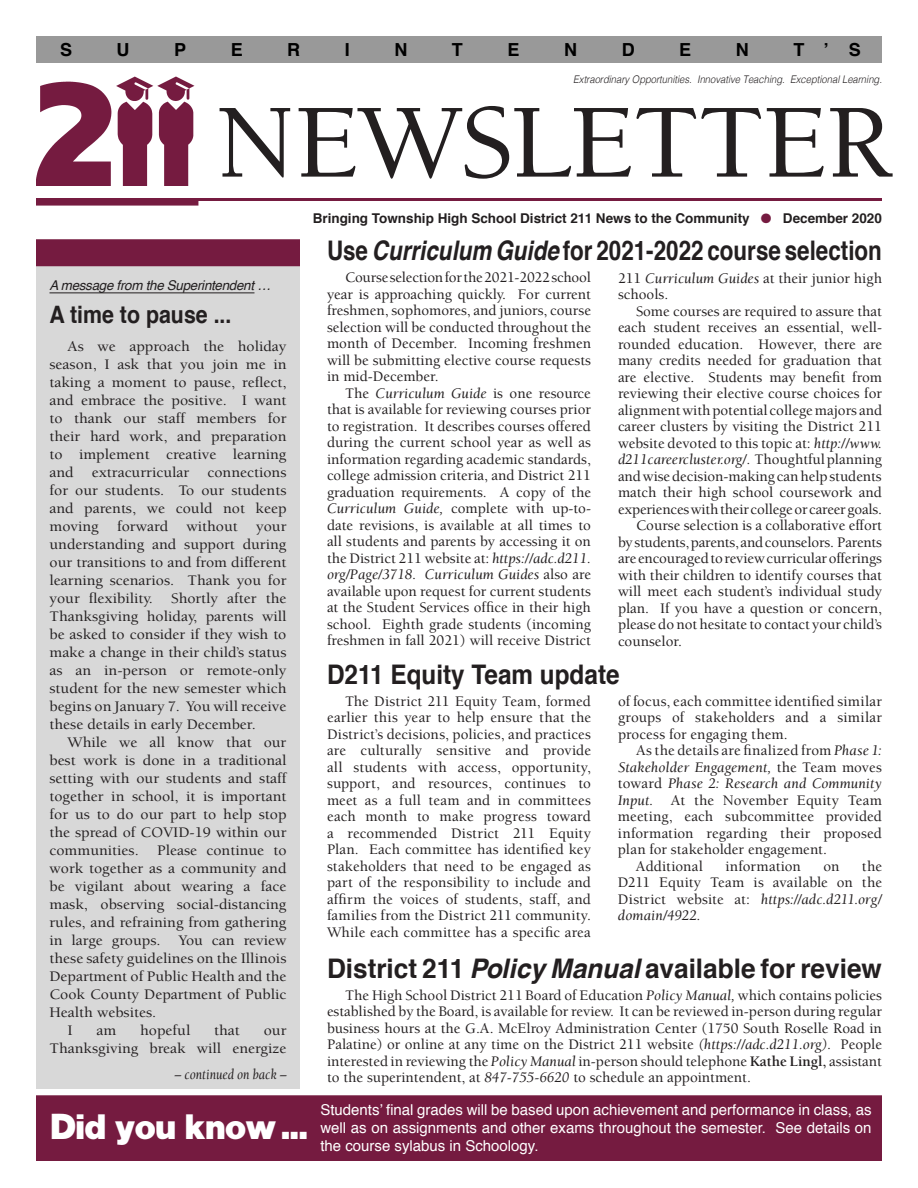
<style>
.page{position:relative;width:918px;height:1188px;background:#fff}
.page>*{position:absolute;margin:0;border:0;box-sizing:border-box;transform-origin:0 0}
.t1{font:500 108px "Berkeley";letter-spacing:-.01em;color:#231f20}
.t2{font:36px "Alpist";letter-spacing:-.03em;color:#fff}
.t3{font:700 27px "Helvetica";color:#231f20;scale:.83 1}
.t4{font:700 27px "Helvetica";color:#231f20}
.t5{font:700 27px "Helvetica";color:#231f20;scale:.9 1}
.t6{font:700 24px "Helvetica";color:#231f20;scale:.89 1}
.t7{font:700 18px "Helvetica";color:#000}
.t8{font:500 15px/16.5px "Berkeley";color:#231f20;text-align:justify}
.t9{font:500 15px/18px "Berkeley";color:#231f20;text-align:justify;scale:1.05 1}
.t10{font:15px/18px "Helvetica";color:#fff;text-align:justify}
.t11{font:italic 15px "Berkeley";color:#231f20;scale:.86 1}
.t12{font:500 15px "Berkeley";letter-spacing:.02em;color:#231f20}
.t13{font:700 13.5px "Helvetica";color:#231f20}
.t14{font:italic 13.5px "Helvetica";letter-spacing:-.02em;color:#231f20}
.t15{font:italic 300 10.5px "Helvetica";color:#231f20;scale:.9 1}
.s1{font-style:italic}
.s2{font-weight:400;font-style:italic}
.s3{font-weight:700}
</style>
<div class="page">
<div style="left:36px;top:254px;width:264px;height:835px;background:#d8d8d8"></div>
<div style="left:36px;top:1095px;width:846px;height:66px;background:#751b40;border:3px solid #751b40"></div>
<div style="left:36px;top:239px;width:264px;height:27px;background:#751b40;border:2px solid #751b40"></div>
<hr style="left:36px;top:198px;width:846px;height:3px;background:#751b40">
<div style="left:36px;top:198px;width:162px;height:8px;background:#751b40"></div>
<hr style="left:50px;top:292px;width:204px;height:1px;background:#231f20">
<div style="left:36px;top:36px;width:846px;height:27px;background:#999"></div>
<img style="left:36px;top:77px;width:158px;height:109px">
<p class="t7" style="left:60px;top:35px;width:14px">S</p>
<p class="t7" style="left:117px;top:35px;width:14px">U</p>
<p class="t7" style="left:174px;top:35px;width:14px">P</p>
<p class="t7" style="left:231px;top:35px;width:14px">E</p>
<p class="t7" style="left:287px;top:35px;width:14px">R</p>
<p class="t7" style="left:345px;top:35px;width:7px">I</p>
<p class="t7" style="left:394px;top:35px;width:14px">N</p>
<p class="t7" style="left:452px;top:35px;width:12px">T</p>
<p class="t7" style="left:508px;top:35px;width:14px">E</p>
<p class="t7" style="left:564px;top:35px;width:14px">N</p>
<p class="t7" style="left:622px;top:35px;width:14px">D</p>
<p class="t7" style="left:679px;top:35px;width:14px">E</p>
<p class="t7" style="left:736px;top:35px;width:14px">N</p>
<p class="t7" style="left:793px;top:35px;width:69px">T ’ S</p>
<p class="t15" style="left:573px;top:70px;width:345px">Extraordinary Opportunities. Innovative Teaching. Exceptional Learning.</p>
<h1 class="t1" style="left:216px;top:86px;width:678px">NEWSLETTER</h1>
<p class="t13" style="left:313px;top:207px;width:439px">Bringing Township High School District 211 News to the Community</p>
<p class="t13" style="left:783px;top:207px;width:101px">December 2020</p>
<h2 class="t3" style="left:327px;top:228px;width:670px">Use <span class="s1">Curriculum Guide</span> for 2021-2022 course selection</h2>
<p class="t8" style="left:327px;top:270px;width:266px;text-indent:18px">Courseselectionforthe2021-2022school year is approaching quickly. For current freshmen, sophomores, and juniors, course selection will be conducted throughout the month of December. Incoming freshmen will be submitting elective course requests in mid-December.</p>
<p class="t8" style="left:327px;top:385px;width:266px;text-indent:18px">The <span class="s2">Curriculum Guide</span> is one resource that is available for reviewing courses prior to registration. It describes courses offered during the current school year as well as information regarding academic standards, college admission criteria, and District 211 graduation requirements. A copy of the <span class="s2">Curriculum Guide,</span> complete with up-to&shy;date revisions, is available at all times to all students and parents by accessing it on the District 211 website at: <span class="s2">https://adc.d211. org/Page/3718. Curriculum Guides</span> also are available upon request for current students at the Student Services offce in their high school. Eighth grade students (incoming freshmen in fall 2021) will receive District</p>
<h2 class="t5" style="left:327px;top:653px;width:327px">D211 Equity Team update</h2>
<p class="t8" style="left:327px;top:693px;width:266px;text-indent:18px">The District 211 Equity Team, formed earlier this year to help ensure that the District’s decisions, policies, and practices are culturally sensitive and provide all students with access, opportunity, support, and resources, continues to meet as a full team and in committees each month to make progress toward a recommended District 211 Equity Plan. Each committee has identifed key stakeholders that need to be engaged as part of the responsibility to include and affrm the voices of students, staff, and families from the District 211 community.<br>While each committee has a specifc area</p>
<p class="t8" style="left:618px;top:270px;width:266px">211 <span class="s2">Curriculum Guides</span> at their junior high schools.</p>
<p class="t8" style="left:618px;top:303px;width:266px;text-indent:18px">Some courses are required to assure that each student receives an essential, well&shy;rounded education. However, there are many credits needed for graduation that are elective. Students may beneft from reviewing their elective course choices for alignment with potential college majors and career clusters by visiting the District 211 website devoted to this topic at: <span class="s2">http://www. d211careercluster.org/.</span> Thoughtful planning and wise decision-making can help students match their high school coursework and experiences with their college or career goals.</p>
<p class="t8" style="left:618px;top:518px;width:266px;text-indent:18px">Course selection is a collaborative effort by students, parents, and counselors. Parents are encouraged to review curricular offerings with their children to identify courses that will meet each student’s individual study plan. If you have a question or concern, please do not hesitate to contact your child’s counselor.</p>
<p class="t14" style="left:50px;top:274px;width:223px">A message from the Superintendent …</p>
<h2 class="t6" style="left:50px;top:295px;width:206px">A time to pause ...</h2>
<p class="t9" style="left:49px;top:338px;width:227px;text-indent:18px">As we approach the holiday season, I ask that you join me in taking a moment to pause, refect, and embrace the positive. I want to thank our staff members for their hard work, and preparation to implement creative learning and extracurricular connections for our students. To our students and parents, we could not keep moving forward without your understanding and support during our transitions to and from different learning scenarios. Thank you for your fexibility. Shortly after the Thanksgiving holiday, parents will be asked to consider if they wish to make a change in their child’s status as an in-person or remote-only student for the new semester which begins on January 7. You will receive these details in early December.</p>
<p class="t9" style="left:49px;top:734px;width:228px;text-indent:18px">While we all know that our best work is done in a traditional setting with our students and staff together in school, it is important for us to do our part to help stop the spread of COVID-19 within our communities. Please continue to work together as a community and be vigilant about wearing a face mask, observing social-distancing rules, and refraining from gathering in large groups. You can review these safety guidelines on the Illinois Department of Public Health and the Cook County Department of Public Health websites.</p>
<p class="t9" style="left:68px;top:1022px;width:6px">I</p>
<p class="t9" style="left:97px;top:1022px;width:20px">am</p>
<p class="t9" style="left:140px;top:1022px;width:49px">hopeful</p>
<p class="t9" style="left:214px;top:1022px;width:26px">that</p>
<p class="t8" style="left:618px;top:693px;width:265px">of focus, each committee identifed similar groups of stakeholders and a similar process for engaging them.</p>
<p class="t8" style="left:618px;top:743px;width:266px;text-indent:18px">As the details are fnalized from <span class="s2">Phase 1:<br>Stakeholder Engagement,</span> the Team moves toward <span class="s2">Phase 2: Research and Community Input.</span> At the November Equity Team meeting, each subcommittee provided information regarding their proposed plan for stakeholder engagement.</p>
<p class="t8" style="left:636px;top:858px;width:69px">Additional</p>
<p class="t12" style="left:725px;top:858px;width:77px">information</p>
<p class="t8" style="left:823px;top:858px;width:18px">on</p>
<p class="t8" style="left:618px;top:858px;width:266px;text-indent:244px">the D211 Equity Team is available on the District website at: <span class="s2">https://adc.d211.org/ domain/4922.</span></p>
<h2 class="t4" style="left:327px;top:947px;width:556px">District 211 <span class="s1">Policy Manual</span> available for review</h2>
<p class="t8" style="left:327px;top:987px;width:557px;text-indent:18px">The High School District 211 Board of Education <span class="s2">Policy Manual,</span> which contains policies established by the Board, is available for review. It can be reviewed in-person during regular business hours at the G.A. McElroy Administration Center (1750 South Roselle Road in Palatine) or online at any time on the District 211 website <span class="s2">(https://adc.d211.org).</span> People interested in reviewing the <span class="s2">Policy Manual</span> in-person should telephone <span class="s3">Kathe Lingl,</span> assistant to the superintendent, at <span class="s2">847-755-6620</span> to schedule an appointment.</p>
<p class="t10" style="left:320px;top:1101px;width:553px">Students’ final grades will be based upon achievement and performance in class, as well as on assignments and other exams throughout the semester. See details on the course sylabus in Schoology.</p>
<p class="t9" style="left:49px;top:1022px;width:227px;text-align:right">our<br>Thanksgiving break will energize</p>
<p class="t11" style="left:175px;top:1066px;width:131px">– continued on back –</p>
<h1 class="t2" style="left:50px;top:1105px;width:259px">Did you know ...</h1>
</div>
